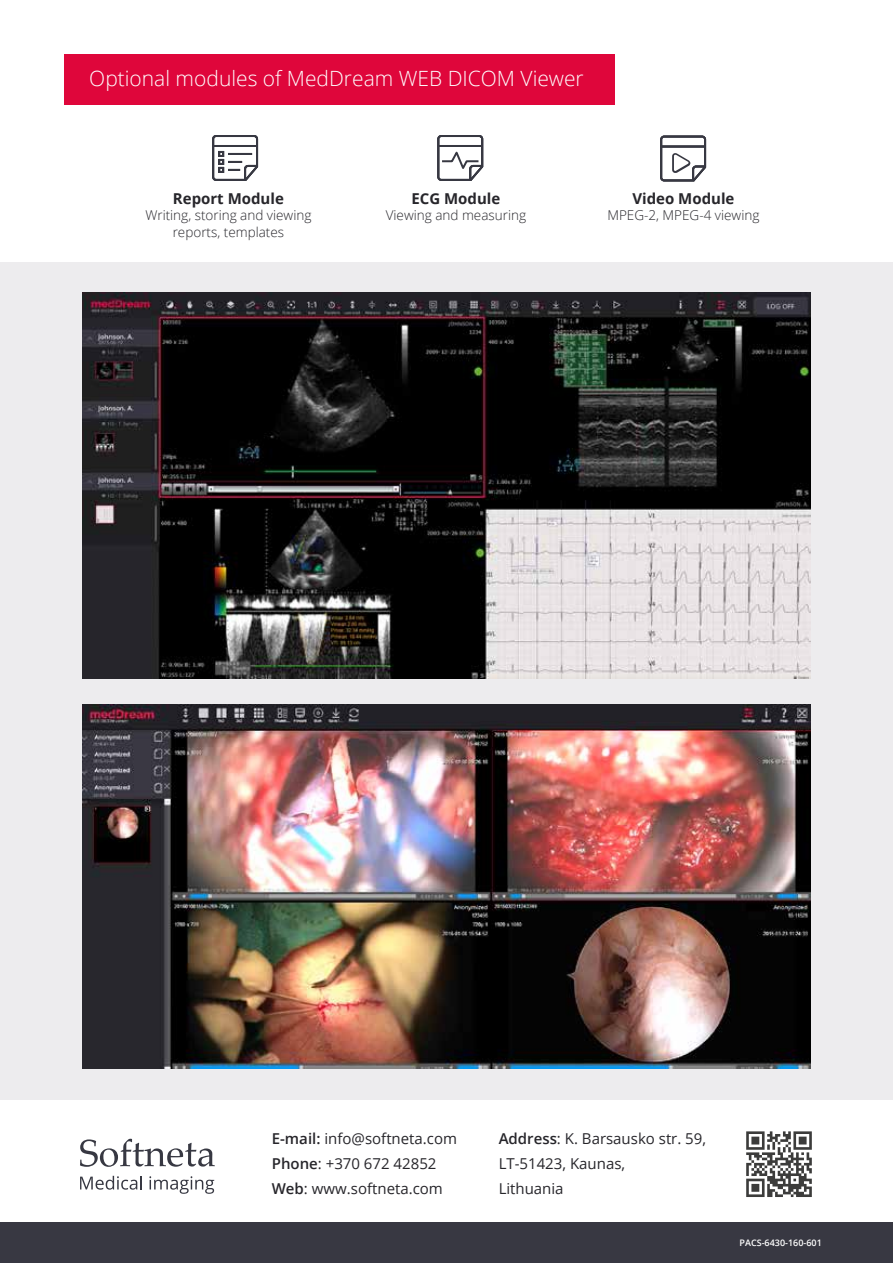
<style>
.page{position:relative;width:893px;height:1263px;background:#fff}
.page>*{position:absolute;margin:0;border:0;box-sizing:border-box;transform-origin:0 0}
.t1{font:300 21px "Open Sans";color:#fff}
.t2{font:15px/25.2px "Open Sans";color:#27262b}
.t3{font:700 15px "Open Sans";color:#27262b}
.t4{font:300 13.5px/16.2px "Open Sans";color:#27262b;text-align:center}
.t5{font:600 9px "Open Sans";color:#fff}
.s1{font-weight:600}
</style>
<div class="page">
<div style="left:0;top:1223px;width:893px;height:40px;background:#383842"></div>
<div style="left:0;top:263px;width:893px;height:837px;background:#edecee"></div>
<div style="left:64px;top:54px;width:550px;height:51px;background:#df063b"></div>
<img style="left:83px;top:704px;width:727px;height:365px">
<img style="left:83px;top:293px;width:727px;height:385px">
<svg style="left:746px;top:1131px;width:66px;height:66px"></svg>
<svg style="left:80px;top:1139px;width:135px;height:28px"></svg>
<svg style="left:80px;top:1176px;width:62px;height:14px"></svg>
<svg style="left:149px;top:1176px;width:65px;height:18px"></svg>
<svg style="left:660px;top:136px;width:46px;height:45px"></svg>
<svg style="left:437px;top:135px;width:46px;height:46px"></svg>
<svg style="left:212px;top:135px;width:46px;height:46px"></svg>
<h1 class="t1" style="left:89px;top:64px;width:496px">Optional modules of MedDream WEB DICOM Viewer</h1>
<p class="t3" style="left:173px;top:188px;width:112px">Report Module</p>
<p class="t4" style="left:145px;top:207px;width:168px">Writing, storing and viewing reports, templates</p>
<p class="t3" style="left:411px;top:188px;width:90px">ECG Module</p>
<p class="t4" style="left:386px;top:207px;width:142px">Viewing and measuring</p>
<p class="t3" style="left:632px;top:188px;width:104px">Video Module</p>
<p class="t4" style="left:607px;top:207px;width:154px">MPEG-2, MPEG-4 viewing</p>
<p class="t2" style="left:272px;top:1125px;width:187px"><span class="s1">E-mail:</span> info@softneta.com<br><span class="s1">Phone</span>: +370 672 42852<br><span class="s1">Web</span>: www.softneta.com</p>
<p class="t2" style="left:499px;top:1125px;width:209px"><span class="s1">Address</span>: K. Barsausko str. 59,<br>LT-51423, Kaunas,<br>Lithuania</p>
<p class="t5" style="left:740px;top:1237px;width:84px">PACS-6430-160-601</p>
</div>
